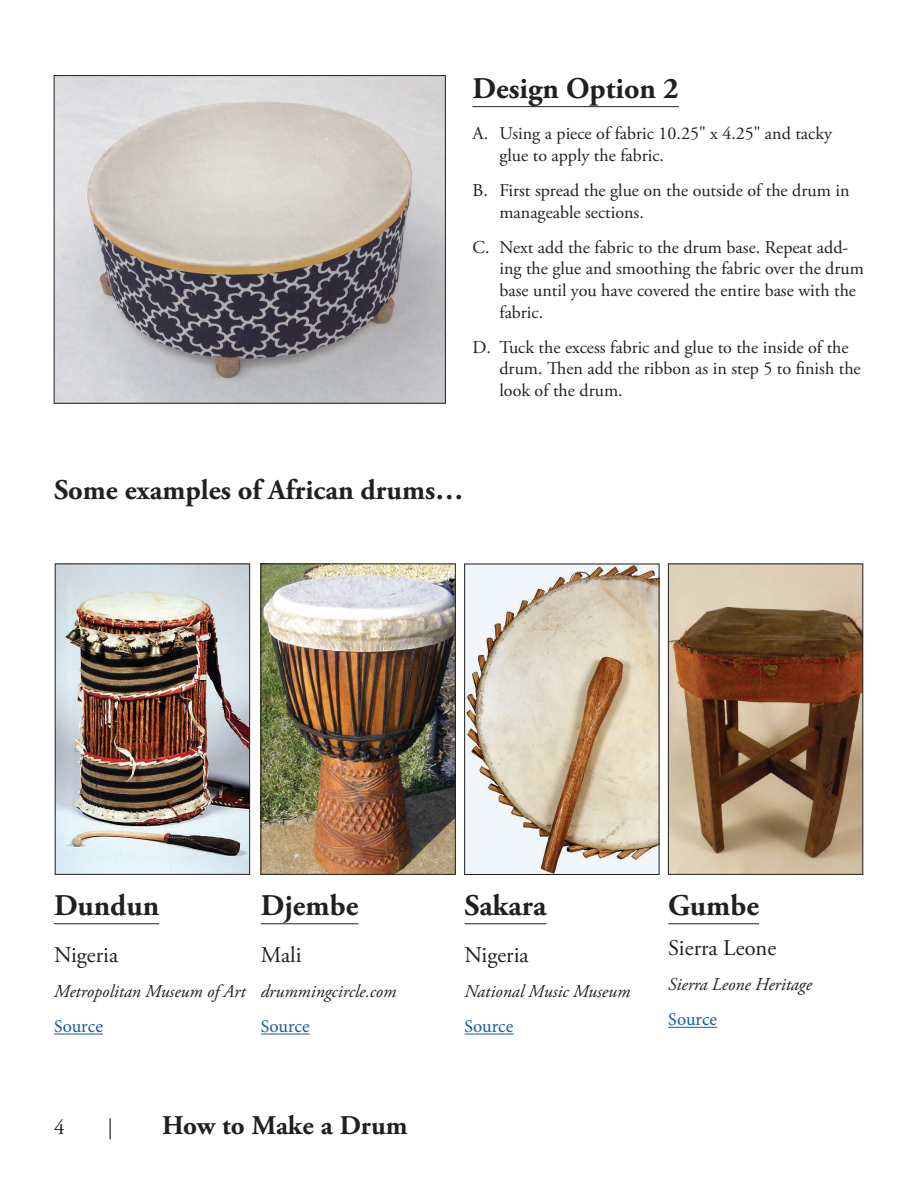
<style>
.page{position:relative;width:918px;height:1188px;background:#fff}
.page>*{position:absolute;margin:0;border:0;box-sizing:border-box;transform-origin:0 0}
.t1{font:700 30px "Adobe Garamond Pro";color:#231f20}
.t2{font:700 28.5px "Adobe Garamond Pro";color:#231f20}
.t3{font:700 27px "Adobe Garamond";color:#231f20}
.t4{font:22.5px "Adobe Garamond Pro";color:#231f20}
.t5{font:21px "Adobe Garamond";color:#231f20}
.t6{font:18px/21.6px "Adobe Garamond Pro";color:#231f20}
.t7{font:italic 18px "Adobe Garamond Pro";color:#231f20}
.t8{font:18px "Minion Pro";color:#175d9e}
</style>
<div class="page">
<hr style="left:472px;top:106px;width:207px;height:1px;background:#231f20">
<img style="left:56px;top:77px;width:388px;height:324px">
<div style="left:54px;top:75px;width:392px;height:328px;border:1px solid #231f20"></div>
<img style="left:57px;top:566px;width:191px;height:306px">
<div style="left:55px;top:564px;width:195px;height:310px;border:1px solid #231f20"></div>
<img style="left:467px;top:566px;width:190px;height:307px">
<img style="left:263px;top:566px;width:190px;height:306px">
<div style="left:261px;top:564px;width:194px;height:310px;border:1px solid #231f20"></div>
<img style="left:670px;top:566px;width:191px;height:306px">
<div style="left:668px;top:564px;width:195px;height:310px;border:1px solid #231f20"></div>
<hr style="left:54px;top:923px;width:105px;height:1px;background:#231f20">
<hr style="left:54px;top:1034px;width:49px;height:1px;background:#175d9e">
<hr style="left:465px;top:923px;width:81px;height:1px;background:#231f20">
<hr style="left:465px;top:1034px;width:49px;height:1px;background:#175d9e">
<hr style="left:261px;top:923px;width:97px;height:1px;background:#231f20">
<hr style="left:261px;top:1034px;width:49px;height:1px;background:#175d9e">
<hr style="left:668px;top:923px;width:91px;height:1px;background:#231f20">
<hr style="left:668px;top:1027px;width:49px;height:1px;background:#175d9e">
<h1 class="t1" style="left:472px;top:71px;width:208px">Design Option 2</h1>
<p class="t6" style="left:500px;top:124px;width:334px;text-indent:-27px">A. Using a piece of fabric 10.25" x 4.25" and tacky glue to apply the fabric.</p>
<p class="t6" style="left:500px;top:180px;width:352px;text-indent:-27px">B. First spread the glue on the outside of the drum in manageable sections.</p>
<p class="t6" style="left:500px;top:237px;width:366px;text-indent:-27px">C. Next add the fabric to the drum base. Repeat add&shy;ing the glue and smoothing the fabric over the drum base until you have covered the entire base with the fabric.</p>
<p class="t6" style="left:500px;top:337px;width:363px;text-indent:-27px">D. Tuck the excess fabric and glue to the inside of the drum. Then add the ribbon as in step 5 to finish the look of the drum.</p>
<h2 class="t2" style="left:54px;top:474px;width:411px">Some examples of African drums…</h2>
<h1 class="t1" style="left:54px;top:888px;width:107px">Dundun</h1>
<p class="t4" style="left:54px;top:941px;width:66px">Nigeria</p>
<p class="t7" style="left:54px;top:981px;width:193px">Metropolitan Museum of Art</p>
<p class="t8" style="left:54px;top:1014px;width:51px">Source</p>
<h1 class="t1" style="left:261px;top:888px;width:99px">Djembe</h1>
<p class="t4" style="left:261px;top:941px;width:42px">Mali</p>
<p class="t7" style="left:261px;top:981px;width:137px">drummingcircle.com</p>
<p class="t8" style="left:261px;top:1014px;width:51px">Source</p>
<p class="t5" style="left:54px;top:1116px;width:12px">4</p>
<p class="t5" style="left:108px;top:1116px;width:7px">|</p>
<h3 class="t3" style="left:162px;top:1111px;width:247px">How to Make a Drum</h3>
<h1 class="t1" style="left:465px;top:888px;width:83px">Sakara</h1>
<p class="t4" style="left:465px;top:941px;width:66px">Nigeria</p>
<p class="t7" style="left:465px;top:981px;width:167px">National Music Museum</p>
<p class="t8" style="left:465px;top:1014px;width:51px">Source</p>
<h1 class="t1" style="left:668px;top:888px;width:92px">Gumbe</h1>
<p class="t4" style="left:668px;top:935px;width:110px">Sierra Leone</p>
<p class="t7" style="left:668px;top:974px;width:145px">Sierra Leone Heritage</p>
<p class="t8" style="left:668px;top:1008px;width:51px">Source</p>
</div>
